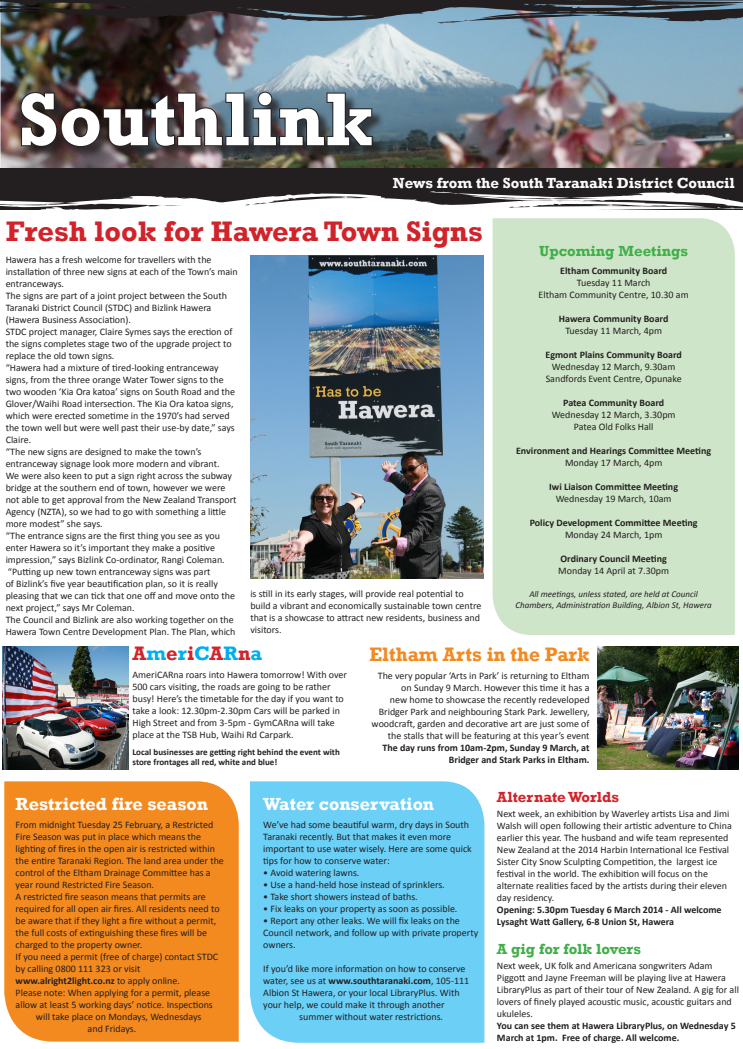
<style>
.page{position:relative;width:743px;height:1049px;background:#fff}
.page>*{position:absolute;margin:0;border:0;box-sizing:border-box;transform-origin:0 0}
.t1{font:700 76px "Rockwell";color:#fff}
.t2{font:700 29px "Rockwell";color:#d1232a}
.t3{font:700 20px "Rockwell";color:#f38a20;scale:.96 1}
.t4{font:700 20px "Rockwell";color:#d1232a}
.t5{font:700 18px "Rockwell";color:#fff}
.t6{font:700 15px "Rockwell";color:#fdfdfd}
.t7{font:700 15px "Rockwell";color:#40ae49}
.t8{font:700 15px "Rockwell";color:#d1232a}
.t9{font:10px/12px "Calibri";color:#231f20}
.t10{font:700 10px/12px "Calibri";color:#231f20;text-align:right}
.t11{font:italic 9px/10.8px "Calibri";color:#231f20;text-align:center}
.t12{font:700 9px/10.8px "Calibri";color:#231f20}
.s1{color:#00aeef}
.s2{font-weight:700}
.s3{font-weight:400}
</style>
<div class="page">
<div style="left:4px;top:781px;width:235px;height:260px;background:#f38a20"></div>
<div style="left:250px;top:781px;width:234px;height:262px;background:#6bcff6"></div>
<img style="left:0;top:29px;width:743px;height:140px">
<div style="left:22px;top:94px;width:363px;height:65px;background:#231f20;opacity:.75"></div>
<svg style="left:20px;top:90px;width:354px;height:58px;background:#404045"></svg>
<div style="left:0;top:169px;width:743px;height:41px;background:#231f20"></div>
<svg style="left:0;top:0;width:743px;height:29px;background:#4a535c"></svg>
<svg style="left:0;top:191px;width:743px;height:19px"></svg>
<div style="left:492px;top:218px;width:243px;height:417px;background:#cfe5c9"></div>
<img style="left:250px;top:255px;width:233px;height:323px">
<img style="left:3px;top:647px;width:125px;height:123px">
<img style="left:598px;top:647px;width:140px;height:123px">
<p class="t1" style="left:18px;top:74px;width:357px">Southlink</p>
<p class="t6" style="left:393px;top:174px;width:343px">News from the South Taranaki District Council</p>
<p class="t2" style="left:6px;top:213px;width:478px">Fresh look for Hawera Town Signs</p>
<p class="t7" style="left:539px;top:242px;width:150px">Upcoming Meetings</p>
<p class="t10" style="left:560px;top:265px;width:108px">Eltham Community Board</p>
<p class="t9" style="left:577px;top:277px;width:75px">Tuesday 11 March</p>
<p class="t9" style="left:538px;top:289px;width:152px">Eltham Community Centre, 10.30 am</p>
<p class="t10" style="left:559px;top:313px;width:111px">Hawera Community Board</p>
<p class="t9" style="left:565px;top:325px;width:98px">Tuesday 11 March, 4pm</p>
<p class="t10" style="left:545px;top:349px;width:138px">Egmont Plains Community Board</p>
<p class="t9" style="left:552px;top:361px;width:125px">Wednesday 12 March, 9.30am</p>
<p class="t9" style="left:545px;top:373px;width:137px">Sandfords Event Centre, Opunake</p>
<p class="t10" style="left:563px;top:397px;width:102px">Patea Community Board</p>
<p class="t9" style="left:552px;top:409px;width:125px">Wednesday 12 March, 3.30pm</p>
<p class="t9" style="left:574px;top:421px;width:81px">Patea Old Folks Hall</p>
<p class="t10" style="left:516px;top:445px;width:197px">Environment and Hearings Committee Meeting</p>
<p class="t9" style="left:565px;top:457px;width:99px">Monday 17 March, 4pm</p>
<p class="t10" style="left:549px;top:481px;width:130px">Iwi Liaison Committee Meeting</p>
<p class="t9" style="left:556px;top:493px;width:117px">Wednesday 19 March, 10am</p>
<p class="t10" style="left:530px;top:517px;width:169px">Policy Development Committee Meeting</p>
<p class="t9" style="left:565px;top:529px;width:99px">Monday 24 March, 1pm</p>
<p class="t10" style="left:560px;top:553px;width:108px">Ordinary Council Meeting</p>
<p class="t9" style="left:558px;top:565px;width:112px">Monday 14 April at 7.30pm</p>
<p class="t11" style="left:515px;top:588px;width:198px">All meetings, unless stated, are held at Council<br>Chambers, Administration Building, Albion St, Hawera</p>
<p class="t3" style="left:369px;top:642px;width:231px">Eltham Arts in the Park</p>
<p class="t9" style="left:371px;top:670px;width:219px;text-align:right">The very popular ‘Arts in Park’ is returning to Eltham on Sunday 9 March. However this time it has a<br>new home to showcase the recently redeveloped Bridger Park and neighbouring Stark Park. Jewellery, woodcraft, garden and decorative art are just some of the stalls that will be featuring at this year’s event</p>
<p class="t10" style="left:382px;top:742px;width:209px">The day runs from 10am-2pm, Sunday 9 March, at<br>Bridger and Stark Parks in Eltham.</p>
<p class="t9" style="left:6px;top:253px;width:233px">Hawera has a fresh welcome for travellers with the installation of three new signs at each of the Town’s main entranceways.</p>
<p class="t9" style="left:6px;top:289px;width:223px">The signs are part of a joint project between the South<br>Taranaki District Council (STDC) and Bizlink Hawera (Hawera Business Association).</p>
<p class="t9" style="left:6px;top:325px;width:228px;text-align:justify">STDC project manager, Claire Symes says the erection of the signs completes stage two of the upgrade project to replace the old town signs.</p>
<p class="t9" style="left:6px;top:361px;width:231px">“Hawera had a mixture of tired-looking entranceway signs, from the three orange Water Tower signs to the two wooden ‘Kia Ora katoa’ signs on South Road and the Glover/Waihi Road intersection. The Kia Ora katoa signs, which were erected sometime in the 1970’s had served the town well but were well past their use-by date,” says Claire.</p>
<p class="t9" style="left:6px;top:445px;width:232px">“The new signs are designed to make the town’s entranceway signage look more modern and vibrant.<br>We were also keen to put a sign right across the subway bridge at the southern end of town, however we were not able to get approval from the New Zealand Transport Agency (NZTA), so we had to go with something a little more modest” she says.</p>
<p class="t9" style="left:6px;top:529px;width:221px">“The entrance signs are the first thing you see as you enter Hawera so it’s important they make a positive impression,” says Bizlink Co-ordinator, Rangi Coleman.</p>
<p class="t9" style="left:6px;top:565px;width:231px">“Putting up new town entranceway signs was part<br>of Bizlink’s five year beautification plan, so it is really pleasing that we can tick that one off and move onto the next project,” says Mr Coleman.</p>
<p class="t9" style="left:6px;top:613px;width:231px">The Council and Bizlink are also working together on the<br>Hawera Town Centre Development Plan. The Plan, which</p>
<p class="t9" style="left:250px;top:588px;width:232px">is still in its early stages, will provide real potential to build a vibrant and economically sustainable town centre that is a showcase to attract new residents, business and visitors.</p>
<p class="t4" style="left:132px;top:642px;width:131px">A<span class="s1">m</span>e<span class="s1">r</span>i<span class="s1">C</span>A<span class="s1">R</span>n<span class="s1">a</span></p>
<p class="t9" style="left:132px;top:669px;width:216px">AmeriCARna roars into Hawera tomorrow! With over 500 cars visiting, the roads are going to be rather busy! Here’s the timetable for the day if you want to take a look: 12.30pm-2.30pm Cars will be parked in High Street and from 3-5pm - GymCARna will take place at the TSB Hub, Waihi Rd Carpark.</p>
<p class="t12" style="left:132px;top:746px;width:209px">Local businesses are getting right behind the event with store frontages all red, white and blue!</p>
<p class="t5" style="left:263px;top:793px;width:172px">Water conservation</p>
<p class="t9" style="left:263px;top:818px;width:210px">We’ve had some beautiful warm, dry days in South Taranaki recently. But that makes it even more important to use water wisely. Here are some quick tips for how to conserve water:</p>
<p class="t9" style="left:263px;top:866px;width:98px">• Avoid watering lawns.</p>
<p class="t9" style="left:263px;top:878px;width:183px">• Use a hand-held hose instead of sprinklers.</p>
<p class="t9" style="left:263px;top:890px;width:156px">• Take short showers instead of baths.</p>
<p class="t9" style="left:263px;top:902px;width:196px">• Fix leaks on your property as soon as possible.</p>
<p class="t9" style="left:263px;top:914px;width:216px">• Report any other leaks. We will fix leaks on the<br>Council network, and follow up with private property owners.</p>
<p class="t9" style="left:263px;top:962px;width:207px">If you’d like more information on how to conserve water, see us at <span class="s2">www.southtaranaki.com</span>, 105-111<br>Albion St Hawera, or your local LibraryPlus. With</p>
<p class="t9" style="left:263px;top:998px;width:183px">your help, we could make it through another</p>
<p class="t9" style="left:299px;top:1010px;width:145px">summer without water restrictions.</p>
<p class="t8" style="left:497px;top:787px;width:124px">Alternate Worlds</p>
<p class="t9" style="left:497px;top:807px;width:236px">Next week, an exhibition by Waverley artists Lisa and Jimi Walsh will open following their artistic adventure to China earlier this year. The husband and wife team represented New Zealand at the 2014 Harbin International Ice Festival Sister City Snow Sculpting Competition, the largest ice festival in the world. The exhibition will focus on the alternate realities faced by the artists during their eleven day residency.</p>
<p class="t10" style="left:497px;top:903px;width:226px">Opening: 5.30pm Tuesday 6 March 2014 - All welcome</p>
<p class="t10" style="left:497px;top:915px;width:179px">Lysaght Watt Gallery, 6-8 Union St, Hawera</p>
<p class="t7" style="left:497px;top:940px;width:145px">A gig for folk lovers</p>
<p class="t9" style="left:497px;top:960px;width:243px">Next week, UK folk and Americana songwriters Adam Piggott and Jayne Freeman will be playing live at Hawera LibraryPlus as part of their tour of New Zealand. A gig for all lovers of finely played acoustic music, acoustic guitars and ukuleles.</p>
<p class="t10" style="left:497px;top:1020px;width:240px;text-align:left">You can see them at Hawera LibraryPlus, on Wednesday 5<br>March at 1pm. Free of charge. All welcome.</p>
<p class="t5" style="left:16px;top:793px;width:194px">Restricted fire season</p>
<p class="t9" style="left:16px;top:818px;width:210px">From midnight Tuesday 25 February, a Restricted Fire Season was put in place which means the lighting of fires in the open air is restricted within the entire Taranaki Region. The land area under the control of the Eltham Drainage Committee has a year round Restricted Fire Season.</p>
<p class="t9" style="left:16px;top:890px;width:205px">A restricted fire season means that permits are required for all open air fires. All residents need to be aware that if they light a fire without a permit, the full costs of extinguishing these fires will be charged to the property owner.</p>
<p class="t9" style="left:16px;top:950px;width:204px">If you need a permit (free of charge) contact STDC by calling 0800 111 323 or visit</p>
<p class="t10" style="left:16px;top:974px;width:166px">www.alright2light.co.nz <span class="s3">to apply online.</span></p>
<p class="t9" style="left:16px;top:986px;width:199px">Please note: When applying for a permit, please allow at least 5 working days’ notice. Inspections</p>
<p class="t9" style="left:36px;top:1010px;width:167px">will take place on Mondays, Wednesdays</p>
<p class="t9" style="left:88px;top:1022px;width:50px">and Fridays.</p>
</div>
